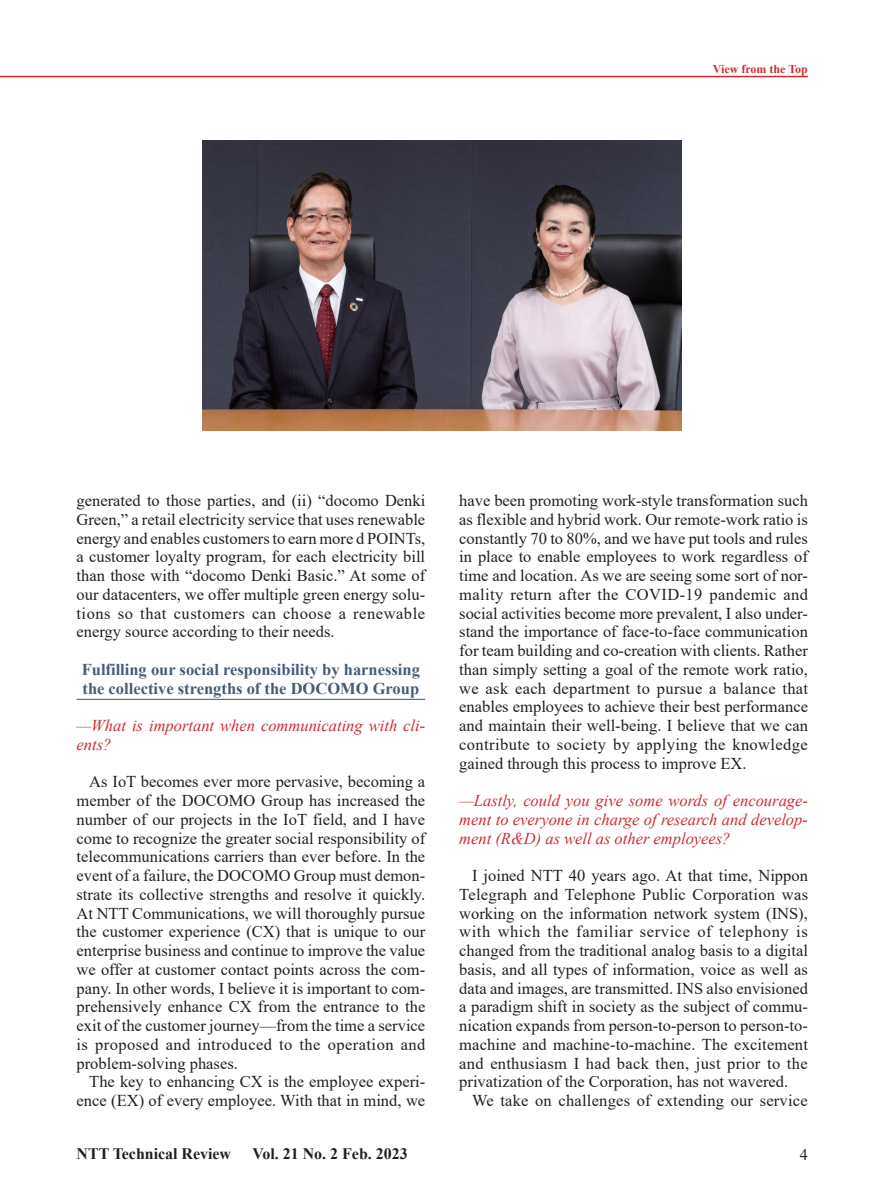
<style>
.page{position:relative;width:893px;height:1191px;background:#fff}
.page>*{position:absolute;margin:0;border:0;box-sizing:border-box;transform-origin:0 0}
.t1{font:16.5px/18.8px "Times New Roman";color:#231f20;text-align:justify}
.t2{font:italic 16.5px/18.8px "Times New Roman";color:#cc2d33}
.t3{font:700 16.5px/18.8px "Times New Roman";color:#455b76}
.t4{font:700 15.9px "Times New Roman";color:#231f20}
.t5{font:15.9px "Times New Roman";color:#231f20}
.t6{font:700 12px "Times New Roman";color:#cc2d33}
</style>
<div class="page">
<hr style="left:0;top:76px;width:808px;height:1px;background:#cc2d33">
<hr style="left:77px;top:699px;width:348px;height:1px;background:#455b76">
<img style="left:203px;top:140px;width:479px;height:291px">
<p class="t6" style="left:713px;top:61px;width:97px">View from the Top</p>
<p class="t1" style="left:77px;top:491px;width:350px">generated to those parties, and (ii) “docomo Denki Green,” a retail electricity service that uses renewable energy and enables customers to earn more d POINTs, a customer loyalty program, for each electricity bill than those with “docomo Denki Basic.” At some of our datacenters, we offer multiple green energy solu&shy;tions so that customers can choose a renewable energy source according to their needs.</p>
<p class="t3" style="left:82px;top:659px;width:340px">Fulfilling our social responsibility by harnessing the collective strengths of the DOCOMO Group</p>
<p class="t2" style="left:77px;top:716px;width:350px">—What is important when communicating with cli&shy;ents?</p>
<p class="t1" style="left:77px;top:772px;width:350px;text-indent:13px">As IoT becomes ever more pervasive, becoming a member of the DOCOMO Group has increased the number of our projects in the IoT field, and I have come to recognize the greater social responsibility of telecommunications carriers than ever before. In the event of a failure, the DOCOMO Group must demon&shy;strate its collective strengths and resolve it quickly.<br>At NTT Communications, we will thoroughly pursue the customer experience (CX) that is unique to our enterprise business and continue to improve the value we offer at customer contact points across the com&shy;pany. In other words, I believe it is important to com&shy;prehensively enhance CX from the entrance to the exit of the customer journey—from the time a service is proposed and introduced to the operation and problem-solving phases.</p>
<p class="t1" style="left:77px;top:1072px;width:350px;text-align:right">The key to enhancing CX is the employee experi&shy;ence (EX) of every employee. With that in mind, we</p>
<p class="t1" style="left:459px;top:490px;width:350px">have been promoting work-style transformation such as flexible and hybrid work. Our remote-work ratio is constantly 70 to 80%, and we have put tools and rules in place to enable employees to work regardless of time and location. As we are seeing some sort of nor&shy;mality return after the COVID-19 pandemic and social activities become more prevalent, I also under&shy;stand the importance of face-to-face communication for team building and co-creation with clients. Rather than simply setting a goal of the remote work ratio, we ask each department to pursue a balance that enables employees to achieve their best performance and maintain their well-being. I believe that we can contribute to society by applying the knowledge gained through this process to improve EX.</p>
<p class="t2" style="left:459px;top:790px;width:350px;text-align:justify">—Lastly, could you give some words of encourage&shy;ment to everyone in charge of research and develop&shy;ment (R&amp;D) as well as other employees?</p>
<p class="t1" style="left:459px;top:865px;width:350px;text-indent:13px">I joined NTT 40 years ago. At that time, Nippon Telegraph and Telephone Public Corporation was working on the information network system (INS), with which the familiar service of telephony is changed from the traditional analog basis to a digital basis, and all types of information, voice as well as data and images, are transmitted. INS also envisioned a paradigm shift in society as the subject of commu&shy;nication expands from person-to-person to person-to&shy;machine and machine-to-machine. The excitement and enthusiasm I had back then, just prior to the privatization of the Corporation, has not wavered.</p>
<p class="t1" style="left:472px;top:1090px;width:337px">We take on challenges of extending our service</p>
<p class="t4" style="left:77px;top:1142px;width:156px">NTT Technical Review</p>
<p class="t4" style="left:252px;top:1142px;width:157px">Vol. 21 No. 2 Feb. 2023</p>
<p class="t5" style="left:800px;top:1143px;width:9px">4</p>
</div>
